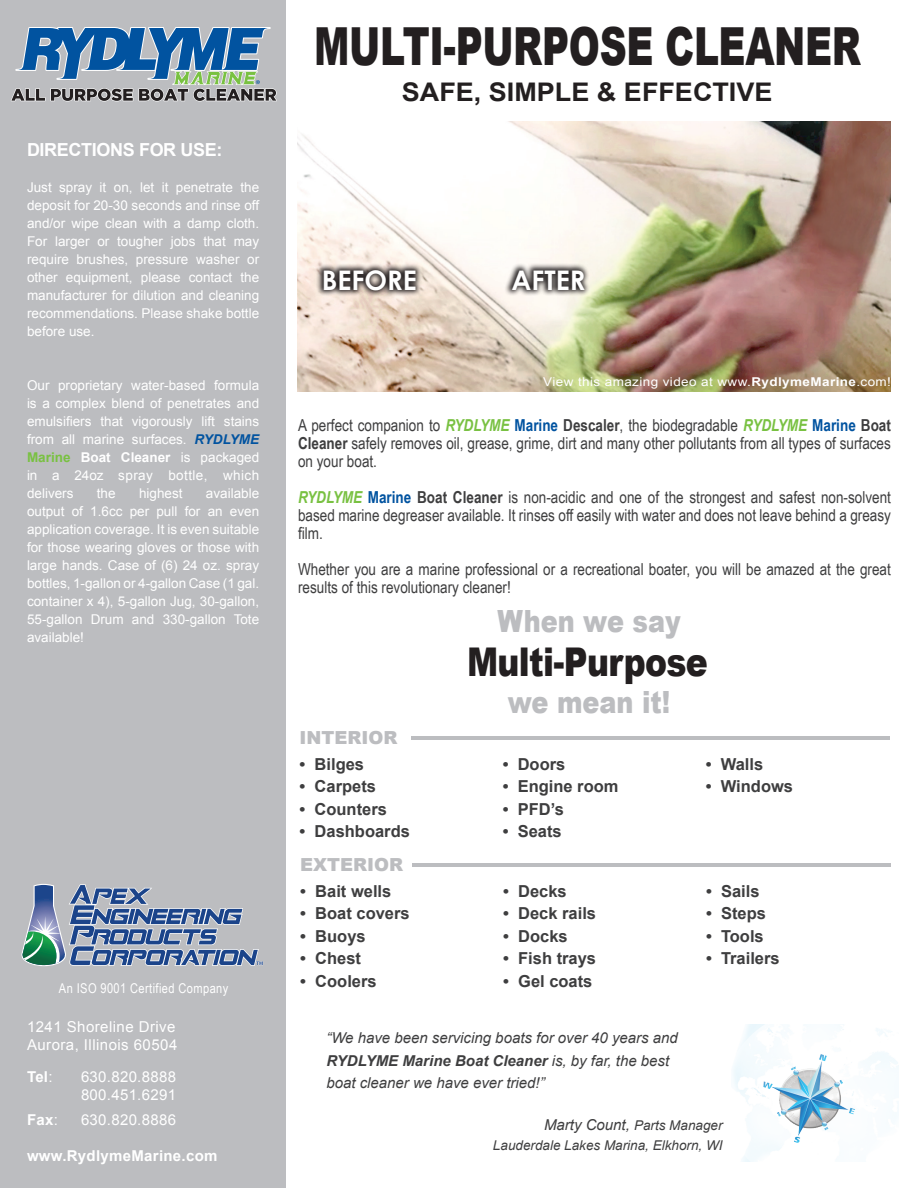
<style>
.page{position:relative;width:918px;height:1188px;background:#fff}
.page>*{position:absolute;margin:0;border:0;box-sizing:border-box;transform-origin:0 0}
.t1{font:900 52.5px "Arial";letter-spacing:-.01em;color:#231f20;scale:.71 1}
.t2{font:900 39.6px "Arial";letter-spacing:-.02em;color:#231f20;scale:.83 1}
.t3{font:900 30.6px "Arial";color:#bcbdc0;scale:.83 1}
.t4{font:700 27px "Century Gothic";color:#fff}
.t5{font:700 25.65px "Arial";color:#231f20;scale:1.05 1}
.t6{font:700 18px "Arial";letter-spacing:-.02em;color:#fff}
.t7{font:900 18px "Arial";color:#bcbdc0}
.t8{font:16.5px/18px "Arial Narrow";color:#3e3e3f;text-align:justify}
.t9{font:700 16.5px "Arial";color:#3e3e3f}
.t10{font:15px "Arial";letter-spacing:.03em;color:#fff}
.t11{font:italic 15px "Arial";color:#3e3e3f}
.t12{font:italic 700 15px "Arial";color:#3e3e3f}
.t13{font:700 15px "Arial";letter-spacing:.02em;color:#fff}
.t14{font:13.5px/18px "Arial";color:#fff;text-align:justify}
.t15{font:italic 13.5px "Arial";color:#3e3e3f}
.t16{font:13.5px "Arial Narrow";letter-spacing:.03em;color:#fff}
.t17{font:12.15px "Arial";letter-spacing:.03em;color:#fff;scale:1.11 1}
.s1{font-weight:700;font-style:italic;color:#0153a0}
.s2{font-weight:700;color:#79c142}
.s3{font-weight:700}
.s4{font-weight:400}
.s5{font-weight:700;font-style:italic;color:#79c142}
.s6{font-weight:700;color:#0153a0}
.s7{font-size:15px}
</style>
<div class="page">
<div style="left:0;top:0;width:286px;height:1188px;background:#bcbdc0"></div>
<img style="left:297px;top:122px;width:594px;height:270px">
<div style="left:316px;top:263px;width:106px;height:34px;background:#231f20;opacity:.95"></div>
<div style="left:504px;top:263px;width:86px;height:34px;background:#231f20;opacity:.95"></div>
<img style="left:733px;top:1025px;width:166px;height:137px">
<hr style="left:412px;top:736px;width:478px;height:4px;background:#bcbdc0">
<hr style="left:412px;top:863px;width:479px;height:4px;background:#bcbdc0">
<svg style="left:21px;top:884px;width:242px;height:82px"></svg>
<svg style="left:11px;top:27px;width:266px;height:75px"></svg>
<p class="t6" style="left:27px;top:137px;width:197px">DIRECTIONS FOR USE:</p>
<p class="t14" style="left:27px;top:178px;width:234px">Just spray it on, let it penetrate the deposit for 20-30 seconds and rinse off and/or wipe clean with a damp cloth.<br>For larger or tougher jobs that may require brushes, pressure washer or other equipment, please contact the manufacturer for dilution and cleaning recommendations. Please shake bottle before use.</p>
<p class="t14" style="left:27px;top:376px;width:234px">Our proprietary water-based formula is a complex blend of penetrates and emulsifiers that vigorously lift stains from all marine surfaces. <span class="s1">RYDLYME </span><span class="s2">Marine</span> <span class="s3">Boat Cleaner</span> is packaged in a 24oz spray bottle, which delivers</p>
<p class="t14" style="left:27px;top:484px;width:234px;text-indent:179px">available output of 1.6cc per pull for an even application coverage. It is even suitable for those wearing gloves or those with large hands. Case of (6) 24 oz. spray bottles, 1-gallon or 4-gallon Case (1 gal. container x 4), 5-gallon Jug, 30-gallon, 55-gallon Drum and 330-gallon Tote available!</p>
<p class="t14" style="left:97px;top:484px;width:20px">the</p>
<p class="t14" style="left:139px;top:484px;width:45px">highest</p>
<p class="t16" style="left:59px;top:978px;width:171px">An ISO 9001 Certified Company</p>
<p class="t10" style="left:27px;top:1017px;width:150px">1241 Shoreline Drive</p>
<p class="t10" style="left:27px;top:1035px;width:152px">Aurora, Illinois 60504</p>
<p class="t13" style="left:27px;top:1067px;width:27px">Tel<span class="s4">:</span></p>
<p class="t10" style="left:81px;top:1067px;width:97px">630.820.8888</p>
<p class="t10" style="left:81px;top:1085px;width:97px">800.451.6291</p>
<p class="t13" style="left:27px;top:1110px;width:32px">Fax<span class="s4">:</span></p>
<p class="t10" style="left:81px;top:1110px;width:97px">630.820.8886</p>
<p class="t13" style="left:27px;top:1146px;width:192px">www.RydlymeMarine.com</p>
<p class="t1" style="left:314px;top:8px;width:772px">MULTI-PURPOSE CLEANER</p>
<p class="t5" style="left:402px;top:75px;width:354px">SAFE, SIMPLE &amp; EFFECTIVE</p>
<p class="t4" style="left:322px;top:263px;width:97px">BEFORE</p>
<p class="t4" style="left:512px;top:263px;width:75px">AFTER</p>
<p class="t17" style="left:543px;top:373px;width:315px">View this amazing video at www.<span class="s3">RydlymeMarine</span>.com!</p>
<p class="t8" style="left:298px;top:415px;width:594px">A perfect companion to <span class="s5">RYDLYME</span> <span class="s6">Marine</span> <span class="s3">Descaler</span>, the biodegradable <span class="s5">RYDLYME</span> <span class="s6">Marine</span> <span class="s3">Boat Cleaner</span> safely removes oil, grease, grime, dirt and many other pollutants from all types of surfaces on your boat.</p>
<p class="t8" style="left:298px;top:487px;width:594px"><span class="s5">RYDLYME</span> <span class="s6">Marine</span> <span class="s3">Boat Cleaner</span> is non-acidic and one of the strongest and safest non-solvent based marine degreaser available. It rinses off easily with water and does not leave behind a greasy film.</p>
<p class="t8" style="left:298px;top:559px;width:594px">Whether you are a marine professional or a recreational boater, you will be amazed at the great results of this revolutionary cleaner!</p>
<p class="t3" style="left:497px;top:599px;width:222px">When we say</p>
<p class="t2" style="left:467px;top:633px;width:292px">Multi-Purpose</p>
<p class="t7" style="left:300px;top:725px;width:99px">INTERIOR</p>
<p class="t9" style="left:300px;top:753px;width:66px">• Bilges</p>
<p class="t9" style="left:300px;top:775px;width:78px">• Carpets</p>
<p class="t9" style="left:300px;top:798px;width:89px">• Counters</p>
<p class="t9" style="left:300px;top:820px;width:112px">• Dashboards</p>
<p class="t7" style="left:300px;top:852px;width:104px">EXTERIOR</p>
<p class="t9" style="left:300px;top:880px;width:93px">• Bait wells</p>
<p class="t9" style="left:300px;top:902px;width:111px">• Boat covers</p>
<p class="t9" style="left:300px;top:925px;width:67px">• Buoys</p>
<p class="t9" style="left:300px;top:947px;width:62px">• Chest</p>
<p class="t9" style="left:300px;top:970px;width:78px">• Coolers</p>
<p class="t3" style="left:508px;top:680px;width:197px">we mean it!</p>
<p class="t9" style="left:503px;top:753px;width:64px">• Doors</p>
<p class="t9" style="left:503px;top:775px;width:117px">• Engine room</p>
<p class="t9" style="left:503px;top:798px;width:63px">• PFD’s</p>
<p class="t9" style="left:503px;top:820px;width:60px">• Seats</p>
<p class="t9" style="left:503px;top:880px;width:65px">• Decks</p>
<p class="t9" style="left:503px;top:902px;width:94px">• Deck rails</p>
<p class="t9" style="left:503px;top:925px;width:66px">• Docks</p>
<p class="t9" style="left:503px;top:947px;width:94px">• Fish trays</p>
<p class="t9" style="left:503px;top:970px;width:91px">• Gel coats</p>
<p class="t9" style="left:706px;top:753px;width:59px">• Walls</p>
<p class="t9" style="left:706px;top:775px;width:89px">• Windows</p>
<p class="t9" style="left:706px;top:880px;width:55px">• Sails</p>
<p class="t9" style="left:706px;top:902px;width:61px">• Steps</p>
<p class="t9" style="left:706px;top:925px;width:59px">• Tools</p>
<p class="t9" style="left:706px;top:947px;width:75px">• Trailers</p>
<p class="t11" style="left:326px;top:1028px;width:353px">“We have been servicing boats for over 40 years and</p>
<p class="t12" style="left:326px;top:1051px;width:344px">RYDLYME Marine Boat Cleaner <span class="s4">is, by far, the best</span></p>
<p class="t11" style="left:326px;top:1073px;width:220px">boat cleaner we have ever tried!”</p>
<p class="t15" style="left:544px;top:1117px;width:180px"><span class="s7">Marty Count,</span> Parts Manager</p>
<p class="t15" style="left:493px;top:1136px;width:231px">Lauderdale Lakes Marina, Elkhorn, WI</p>
</div>
